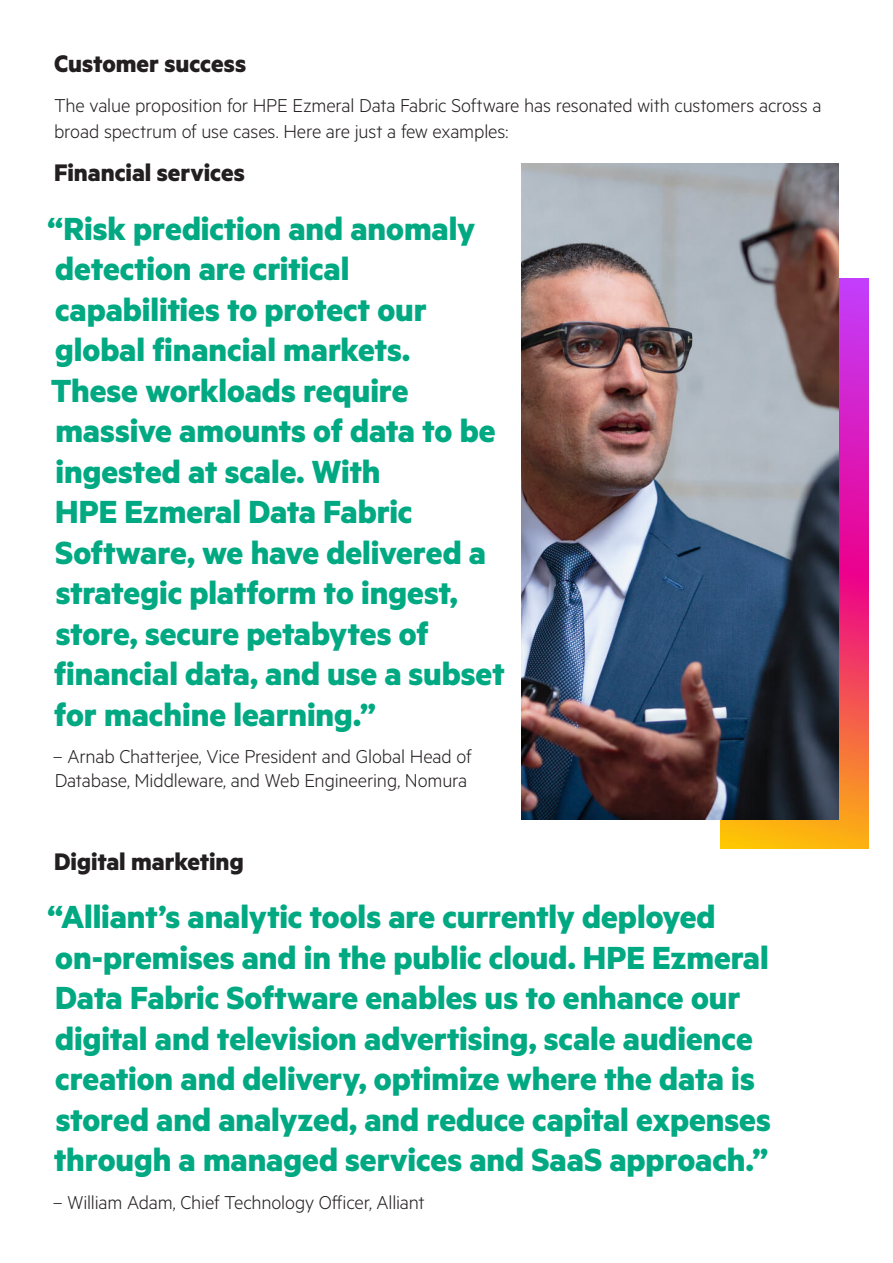
<style>
.page{position:relative;width:893px;height:1263px;background:#fff}
.page>*{position:absolute;margin:0;border:0;box-sizing:border-box;transform-origin:0 0}
.Quote_MetricHPE_bold_16_17{font:700 36px/40.5px "Metric HPE";letter-spacing:-.005em;color:#01a982}
.Body_subheadline_MetricHPE_Bold_14_15_pt{font:700 27px "Metric HPE";color:#231f20}
.Quote_Attribution_MetricHPE_Light_10_11_{font:300 21px/24px "Metric HPE";letter-spacing:-.01em;color:#231f20}
.Body_text_before_bullet_MetricHPE_Light_{font:300 21px/25.5px "Metric HPE";letter-spacing:-.01em;color:#231f20}
</style>
<div class="page">
<svg style="left:720px;top:279px;width:148px;height:570px;background:#e75074"></svg>
<img style="left:521px;top:164px;width:318px;height:655px">
<p class="Body_subheadline_MetricHPE_Bold_14_15_pt" style="left:54px;top:47px;width:194px">Customer success</p>
<p class="Body_text_before_bullet_MetricHPE_Light_" style="left:54px;top:92px;width:769px">The value proposition for HPE Ezmeral Data Fabric Software has resonated with customers across a broad spectrum of use cases. Here are just a few examples:</p>
<p class="Body_subheadline_MetricHPE_Bold_14_15_pt" style="left:54px;top:156px;width:192px">Financial services</p>
<p class="Quote_MetricHPE_bold_16_17" style="left:48px;top:207px;width:459px">“Risk prediction and anomaly detection are critical capabilities to protect our global financial markets.<br>These workloads require massive amounts of data to be ingested at scale. With<br>HPE Ezmeral Data Fabric<br>Software, we have delivered a strategic platform to ingest, store, secure petabytes of financial data, and use a subset for machine learning.”</p>
<p class="Quote_Attribution_MetricHPE_Light_10_11_" style="left:53px;top:744px;width:420px">– Arnab Chatterjee, Vice President and Global Head of<br>Database, Middleware, and Web Engineering, Nomura</p>
<p class="Body_subheadline_MetricHPE_Bold_14_15_pt" style="left:54px;top:845px;width:191px">Digital marketing</p>
<p class="Quote_MetricHPE_bold_16_17" style="left:48px;top:896px;width:725px">“Alliant’s analytic tools are currently deployed on‑premises and in the public cloud. HPE Ezmeral Data Fabric Software enables us to enhance our digital and television advertising, scale audience creation and delivery, optimize where the data is stored and analyzed, and reduce capital expenses through a managed services and SaaS approach.”</p>
<p class="Quote_Attribution_MetricHPE_Light_10_11_" style="left:53px;top:1189px;width:373px">– William Adam, Chief Technology Officer, Alliant</p>
</div>
